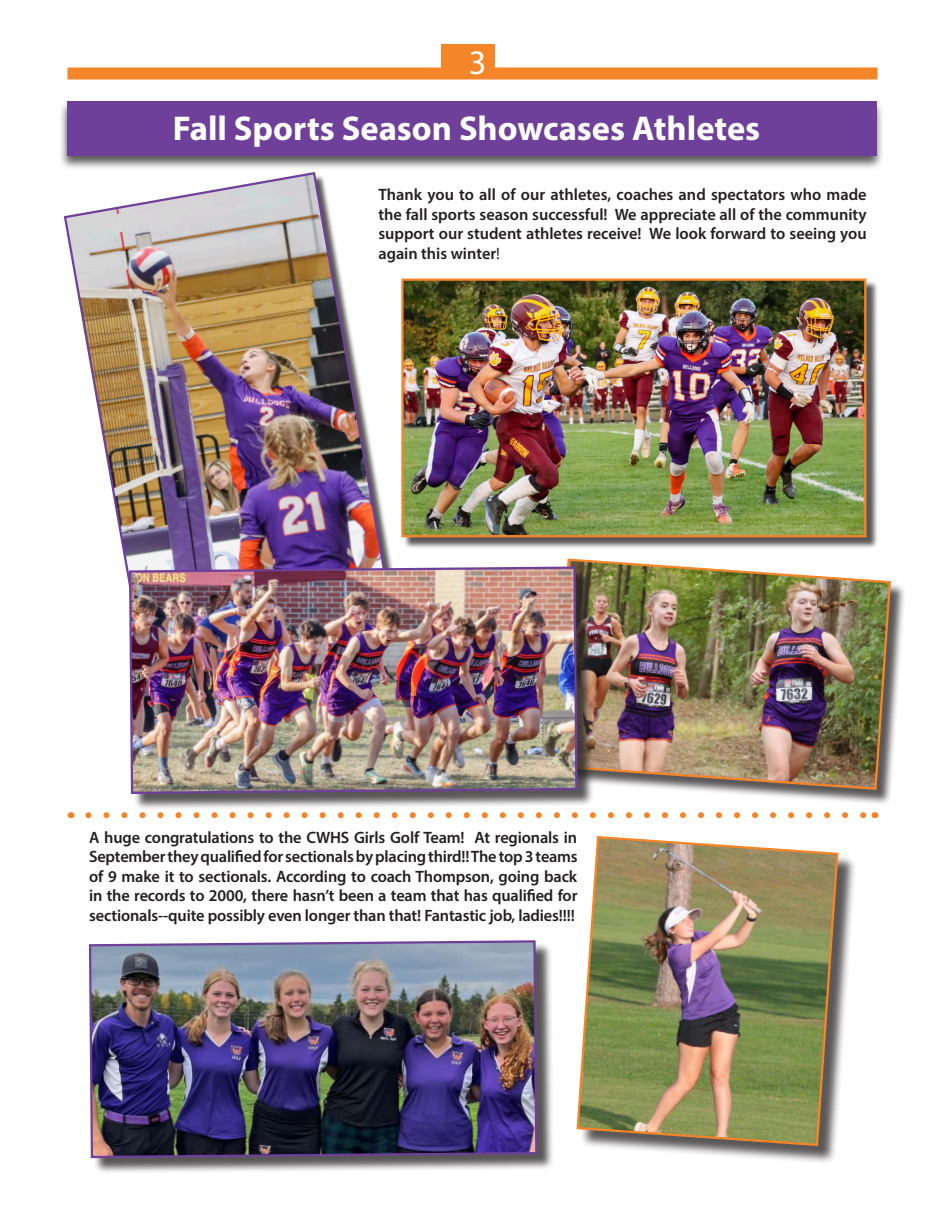
<style>
.page{position:relative;width:945px;height:1215px;background:#fff}
.page>*{position:absolute;margin:0;border:0;box-sizing:border-box;transform-origin:0 0}
.t1{font:700 34.5px "Myriad Pro";color:#fff}
.t2{font:34.5px "Myriad Pro";color:#fff}
.Headline-3_col{font:600 16.5px/19.5px "Myriad Pro";letter-spacing:-.01em;color:#231f20;text-align:justify}
.s1{font-weight:400}
</style>
<div class="page">
<div style="left:68px;top:68px;width:810px;height:12px;background:#f58529"></div>
<div style="left:441px;top:44px;width:54px;height:35px;background:#f58529"></div>
<div style="left:59px;top:100px;width:825px;height:71px;background:#231f20;opacity:.75"></div>
<div style="left:67px;top:101px;width:809px;height:55px;background:#6f4099"></div>
<div style="left:555px;top:561px;width:352px;height:245px;background:#231f20;opacity:.75"></div>
<img style="left:555px;top:558px;width:337px;height:233px">
<div style="left:403px;top:280px;width:475px;height:269px;background:#231f20;opacity:.75"></div>
<img style="left:410px;top:282px;width:453px;height:252px">
<div style="left:401px;top:279px;width:465px;height:258px;border:2px solid #f58529"></div>
<div style="left:66px;top:174px;width:344px;height:535px;background:#231f20;opacity:.75"></div>
<img style="left:63px;top:172px;width:338px;height:528px">
<div style="left:131px;top:569px;width:463px;height:242px;background:#231f20;opacity:.75"></div>
<img style="left:128px;top:565px;width:451px;height:230px">
<div style="left:579px;top:839px;width:278px;height:325px;background:#231f20;opacity:.75"></div>
<img style="left:576px;top:836px;width:264px;height:311px">
<div style="left:91px;top:942px;width:463px;height:233px;background:#231f20;opacity:.75"></div>
<img style="left:88px;top:940px;width:451px;height:219px">
<svg style="left:88px;top:812px;width:778px;height:6px"></svg>
<h1 class="t2" style="left:469px;top:41px;width:19px">3</h1>
<p class="t1" style="left:173px;top:106px;width:589px">Fall Sports Season Showcases Athletes</p>
<p class="Headline-3_col" style="left:378px;top:185px;width:490px">Thank you to all of our athletes, coaches and spectators who made the fall sports season successful! We appreciate all of the community support our student athletes receive! We look forward to seeing you again this winter<span class="s1">!</span></p>
<p class="Headline-3_col" style="left:89px;top:827px;width:490px">A huge congratulations to the CWHS Girls Golf Team! At regionals in September they qualified for sectionals by placing third!! The top 3 teams of 9 make it to sectionals. According to coach Thompson, going back in the records to 2000, there hasn’t been a team that has qualified for sectionals--quite possibly even longer than that! Fantastic job, ladies!!!!</p>
</div>
